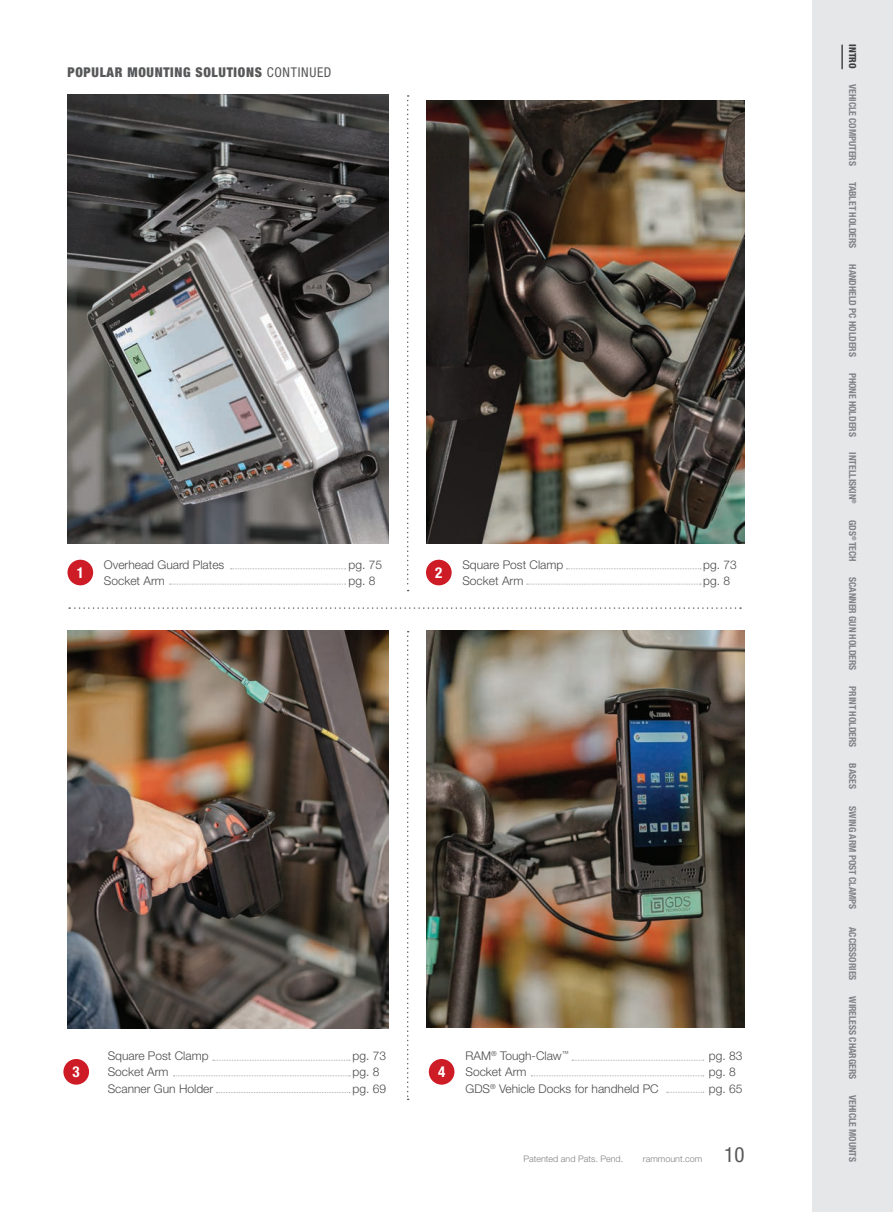
<style>
.page{position:relative;width:893px;height:1212px;background:#fff}
.page>*{position:absolute;margin:0;border:0;box-sizing:border-box;transform-origin:0 0}
.t1{font:condensed 21px "Helvetica Neue LT Std";color:#57585a}
.Subtitle_10_points_c{font:700 condensed 15px "Helvetica Neue LT Std";color:#fff}
.t2{font:900 condensed 13.5px "Helvetica Neue LT Std";letter-spacing:.05em;color:#57585a}
.t3{font:300 12px "Helvetica Neue LT Std";color:#4b4c4d}
.t4{font:700 condensed 9.75px "Helvetica Neue LT Std";letter-spacing:-.005em;color:#808285}
.t5{font:800 condensed 9.75px "Helvetica Neue LT Std";letter-spacing:-.005em;color:#3e3e3f}
.t6{font:300 9px "Helvetica Neue LT Std";color:#808285}
.s1{font-weight:400}
</style>
<div class="page">
<div style="left:812px;top:0;width:81px;height:1212px;background:#e6e7e9"></div>
<img style="left:426px;top:630px;width:319px;height:398px">
<img style="left:68px;top:631px;width:320px;height:398px">
<img style="left:426px;top:100px;width:318px;height:443px">
<div style="left:429px;top:1059px;width:25px;height:25px;background:#ce1c27;border-radius:50%"></div>
<div style="left:63px;top:1059px;width:26px;height:25px;background:#ce1c27;border-radius:50%"></div>
<img style="left:68px;top:94px;width:321px;height:449px">
<svg style="left:169px;top:584px;width:177px;height:1px"></svg>
<svg style="left:527px;top:584px;width:174px;height:1px"></svg>
<div style="left:68px;top:560px;width:25px;height:25px;background:#ce1c27;border-radius:50%"></div>
<div style="left:426px;top:560px;width:26px;height:25px;background:#ce1c27;border-radius:50%"></div>
<svg style="left:230px;top:568px;width:116px;height:1px"></svg>
<svg style="left:566px;top:568px;width:135px;height:1px"></svg>
<svg style="left:216px;top:1092px;width:134px;height:1px"></svg>
<svg style="left:531px;top:1075px;width:173px;height:1px"></svg>
<svg style="left:173px;top:1075px;width:177px;height:1px"></svg>
<svg style="left:572px;top:1060px;width:132px;height:1px"></svg>
<svg style="left:667px;top:1092px;width:37px;height:1px"></svg>
<svg style="left:213px;top:1060px;width:137px;height:1px"></svg>
<svg style="left:69px;top:607px;width:672px;height:2px"></svg>
<svg style="left:407px;top:631px;width:2px;height:469px"></svg>
<svg style="left:407px;top:95px;width:2px;height:496px"></svg>
<hr style="left:841px;top:45px;width:2px;height:24px;background:#3e3e3f">
<p class="t2" style="left:68px;top:64px;width:265px">POPULAR MOUNTING SOLUTIONS <span class="s1">CONTINUED</span></p>
<p class="t3" style="left:104px;top:557px;width:122px">Overhead Guard Plates</p>
<p class="t3" style="left:104px;top:573px;width:62px">Socket Arm</p>
<p class="t3" style="left:349px;top:557px;width:35px">pg. 75</p>
<p class="t3" style="left:349px;top:573px;width:28px">pg. 8</p>
<p class="Subtitle_10_points_c" style="left:77px;top:563px;width:9px">1</p>
<p class="Subtitle_10_points_c" style="left:435px;top:563px;width:9px">2</p>
<p class="t3" style="left:462px;top:557px;width:102px">Square Post Clamp</p>
<p class="t3" style="left:462px;top:573px;width:62px">Socket Arm</p>
<p class="t3" style="left:703px;top:557px;width:35px">pg. 73</p>
<p class="t3" style="left:703px;top:573px;width:28px">pg. 8</p>
<p class="t3" style="left:108px;top:1048px;width:102px">Square Post Clamp</p>
<p class="t3" style="left:108px;top:1064px;width:62px">Socket Arm</p>
<p class="t3" style="left:108px;top:1081px;width:107px">Scanner Gun Holder</p>
<p class="t3" style="left:353px;top:1048px;width:35px">pg. 73</p>
<p class="t3" style="left:353px;top:1064px;width:28px">pg. 8</p>
<p class="t3" style="left:353px;top:1081px;width:35px">pg. 69</p>
<p class="Subtitle_10_points_c" style="left:73px;top:1063px;width:9px">3</p>
<p class="Subtitle_10_points_c" style="left:438px;top:1063px;width:9px">4</p>
<p class="t3" style="left:465px;top:1048px;width:105px">RAM<sup>®</sup> Tough-Claw<sup>™</sup></p>
<p class="t3" style="left:465px;top:1064px;width:62px">Socket Arm</p>
<p class="t3" style="left:465px;top:1081px;width:195px">GDS<sup>®</sup> Vehicle Docks for handheld PC</p>
<p class="t3" style="left:709px;top:1048px;width:35px">pg. 83</p>
<p class="t3" style="left:709px;top:1064px;width:28px">pg. 8</p>
<p class="t3" style="left:709px;top:1081px;width:35px">pg. 65</p>
<p class="t6" style="left:523px;top:1153px;width:101px">Patented and Pats. Pend.</p>
<p class="t6" style="left:643px;top:1153px;width:61px">rammount.com</p>
<h1 class="t1" style="left:724px;top:1142px;width:22px">10</h1>
<p class="t5" style="left:858px;top:44px;width:26px;rotate:90deg">INTRO</p>
<p class="t4" style="left:858px;top:84px;width:83px;rotate:90deg">VEHICLE COMPUTERS</p>
<p class="t4" style="left:858px;top:182px;width:68px;rotate:90deg">TABLET HOLDERS</p>
<p class="t4" style="left:858px;top:264px;width:94px;rotate:90deg">HANDHELD PC HOLDERS</p>
<p class="t4" style="left:858px;top:372px;width:66px;rotate:90deg">PHONE HOLDERS</p>
<p class="t4" style="left:858px;top:452px;width:53px;rotate:90deg">INTELLISKIN<sup>®</sup></p>
<p class="t4" style="left:858px;top:520px;width:43px;rotate:90deg">GDS<sup>®</sup> TECH</p>
<p class="t4" style="left:858px;top:577px;width:95px;rotate:90deg">SCANNER GUN HOLDERS</p>
<p class="t4" style="left:858px;top:686px;width:63px;rotate:90deg">PRINT HOLDERS</p>
<p class="t4" style="left:858px;top:763px;width:27px;rotate:90deg">BASES</p>
<p class="t4" style="left:858px;top:806px;width:104px;rotate:90deg">SWING ARM POST CLAMPS</p>
<p class="t4" style="left:858px;top:927px;width:55px;rotate:90deg">ACCESSORIES</p>
<p class="t4" style="left:858px;top:996px;width:85px;rotate:90deg">WIRELESS CHARGERS</p>
<p class="t4" style="left:858px;top:1095px;width:69px;rotate:90deg">VEHICLE MOUNTS</p>
</div>
